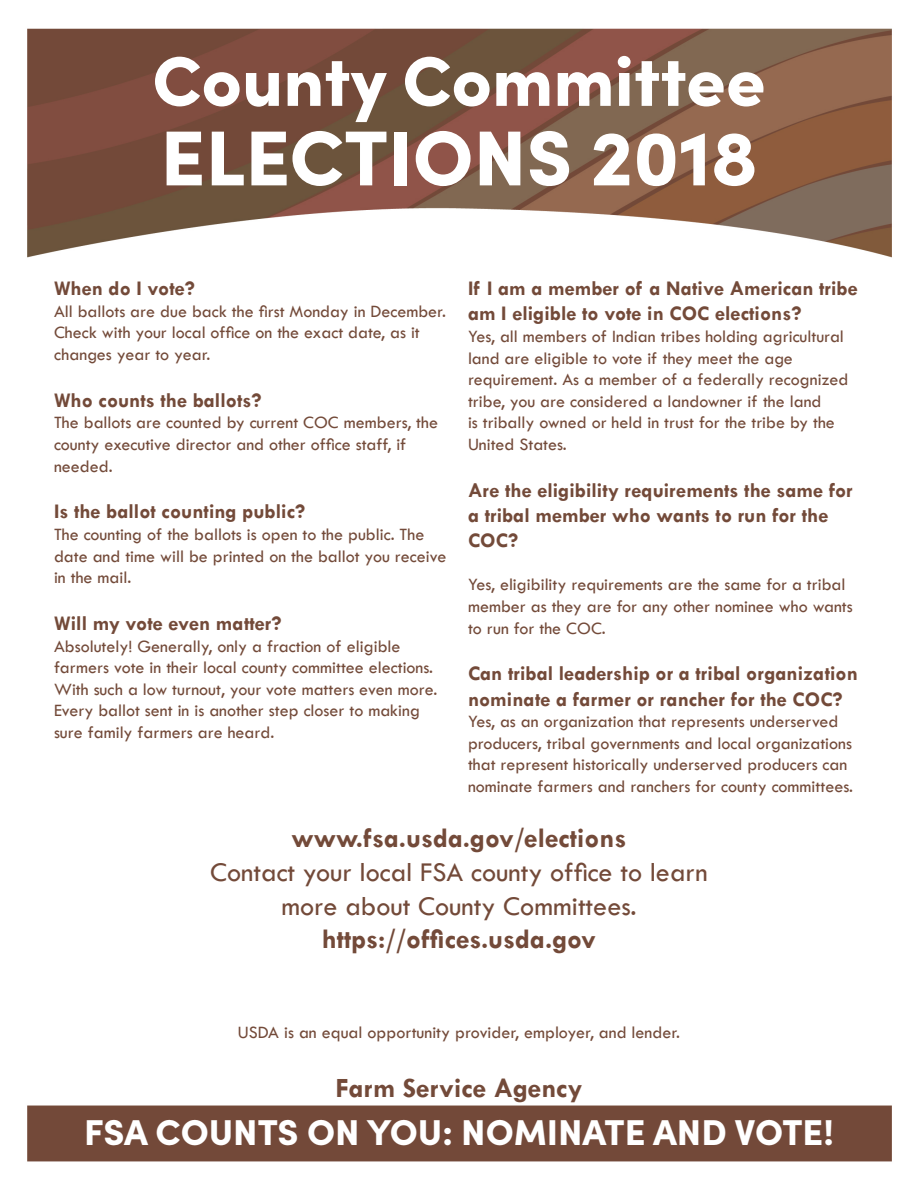
<style>
.page{position:relative;width:918px;height:1188px;background:#fff}
.page>*{position:absolute;margin:0;border:0;box-sizing:border-box;transform-origin:0 0}
.t1{font:900 78px "Sofia Pro";color:#fff}
.t2{font:900 70.5px "Sofia Pro";color:#fff}
.t3{font:900 36px "Sofia Pro";color:#fff}
.t4{font:700 28.2px "Tw Cen";color:#734a39}
.t5{font:28.2px/33.8px "Tw Cen";color:#734a39;text-align:center}
.t6{font:700 21px/25.2px "Tw Cen";color:#734a39}
.t7{font:18px/21.6px "Tw Cen";color:#734a39}
</style>
<div class="page">
<img style="left:27px;top:28px;width:865px;height:1134px">
<p class="t2" style="left:152px;top:26px;width:615px">County Committee</p>
<p class="t1" style="left:160px;top:97px;width:599px">ELECTIONS 2018</p>
<p class="t6" style="left:468px;top:276px;width:391px">If I am a member of a Native American tribe am I eligible to vote in COC elections?</p>
<p class="t7" style="left:468px;top:326px;width:382px">Yes, all members of Indian tribes holding agricultural land are eligible to vote if they meet the age requirement. As a member of a federally recognized tribe, you are considered a landowner if the land<br>is tribally owned or held in trust for the tribe by the United States.</p>
<p class="t6" style="left:468px;top:477px;width:386px">Are the eligibility requirements the same for a tribal member who wants to run for the<br>COC?</p>
<p class="t7" style="left:468px;top:574px;width:386px">Yes, eligibility requirements are the same for a tribal member as they are for any other nominee who wants to run for the COC.</p>
<p class="t6" style="left:468px;top:661px;width:391px">Can tribal leadership or a tribal organization nominate a farmer or rancher for the COC?</p>
<p class="t7" style="left:468px;top:711px;width:387px">Yes, as an organization that represents underserved producers, tribal governments and local organizations that represent historically underserved producers can nominate farmers and ranchers for county committees.</p>
<p class="t4" style="left:292px;top:821px;width:336px">www.fsa.usda.gov/elections</p>
<p class="t5" style="left:210px;top:855px;width:499px">Contact your local FSA county office to learn more about County Committees.</p>
<p class="t4" style="left:322px;top:923px;width:276px">https://offices.usda.gov</p>
<p class="t6" style="left:54px;top:276px;width:142px">When do I vote?</p>
<p class="t7" style="left:54px;top:300px;width:393px">All ballots are due back the first Monday in December.</p>
<p class="t7" style="left:54px;top:322px;width:367px">Check with your local office on the exact date, as it changes year to year.</p>
<p class="t6" style="left:54px;top:387px;width:209px">Who counts the ballots?</p>
<p class="t7" style="left:54px;top:412px;width:386px">The ballots are counted by current COC members, the</p>
<p class="t7" style="left:54px;top:434px;width:354px">county executive director and other office staff, if needed.</p>
<p class="t6" style="left:54px;top:499px;width:253px">Is the ballot counting public?</p>
<p class="t7" style="left:54px;top:524px;width:394px">The counting of the ballots is open to the public. The date and time will be printed on the ballot you receive in the mail.</p>
<p class="t6" style="left:54px;top:610px;width:229px">Will my vote even matter?</p>
<p class="t7" style="left:54px;top:635px;width:385px">Absolutely! Generally, only a fraction of eligible farmers vote in their local county committee elections.<br>With such a low turnout, your vote matters even more.<br>Every ballot sent in is another step closer to making sure family farmers are heard.</p>
<p class="t7" style="left:238px;top:1021px;width:444px">USDA is an equal opportunity provider, employer, and lender.</p>
<p class="t4" style="left:335px;top:1071px;width:249px">Farm Service Agency</p>
<p class="t3" style="left:84px;top:1104px;width:751px">FSA COUNTS ON YOU: NOMINATE AND VOTE!</p>
</div>
